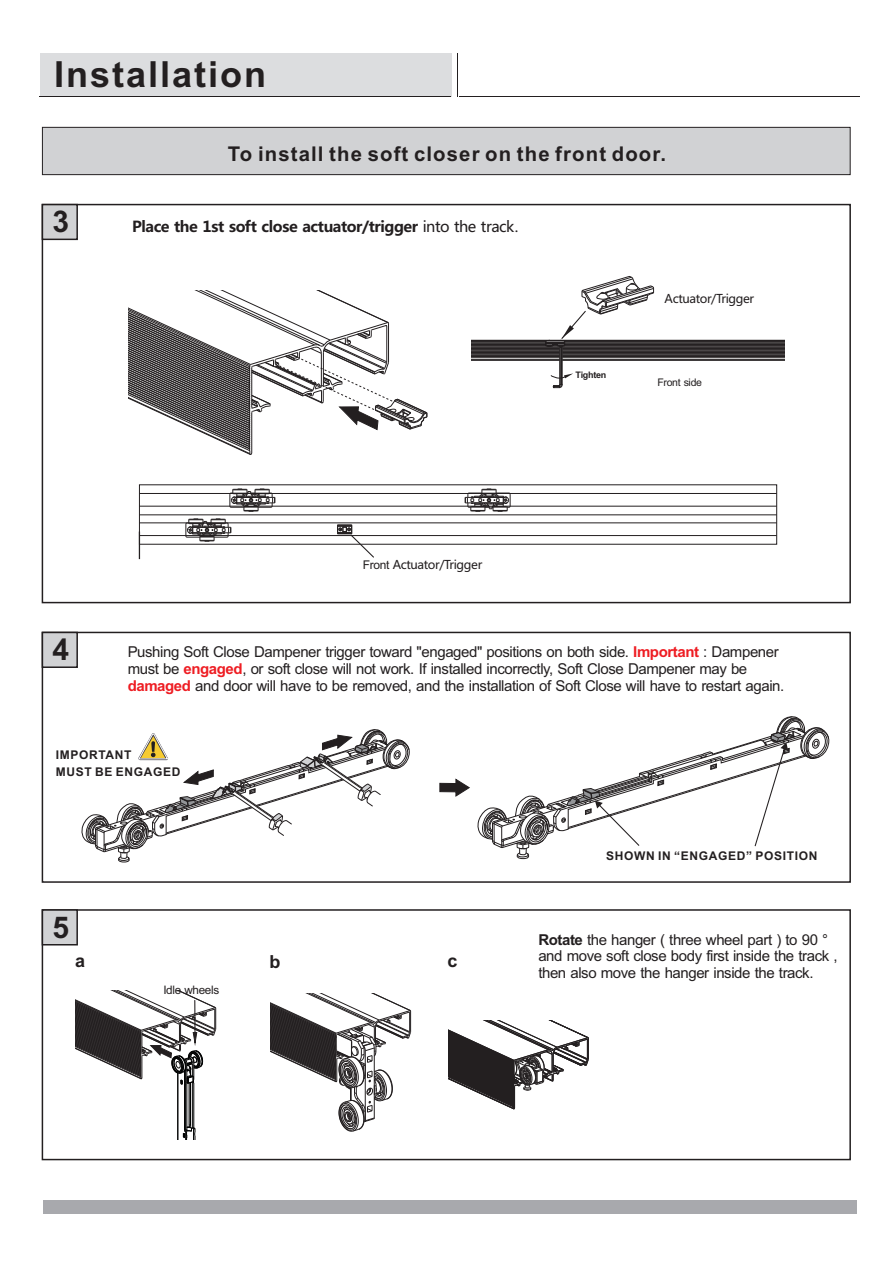
<style>
.page{position:relative;width:893px;height:1263px;background:#fff}
.page>*{position:absolute;margin:0;border:0;box-sizing:border-box;transform-origin:0 0}
.t1{font:700 36px "Arial";letter-spacing:.055em;color:#231f20}
.t2{font:700 30px "Arial";color:#231f20}
.t3{font:700 20.4px "Arial";letter-spacing:.055em;color:#231f20}
.t4{font:700 18px "Arial";color:#231f20}
.t5{font:15px/16.8px "Arial";letter-spacing:-.03em;color:#231f20}
.t6{font:700 15px "Microsoft Ya Hei";letter-spacing:-.03em;color:#231f20}
.t7{font:700 12px/16.4px "Arial";letter-spacing:.055em;color:#231f20}
.t8{font:12px "Microsoft Ya Hei";letter-spacing:-.03em;color:#231f20}
.t9{font:11.7px "Arial";letter-spacing:-.03em;color:#231f20}
.t10{font:10.5px "Arial";letter-spacing:-.03em;color:#231f20}
.t11{font:700 9px "Arial";letter-spacing:-.03em;color:#231f20}
.s1{font-weight:400}
.s2{font-family:"Arial"}
.s3{font-weight:700;color:#ee1d23}
.s4{font-weight:700}
</style>
<div class="page">
<div style="left:42px;top:204px;width:809px;height:399px;border:2px solid #231f20"></div>
<div style="left:42px;top:126px;width:809px;height:49px;background:#d1d2d4"></div>
<svg style="left:41px;top:203px;width:38px;height:38px"></svg>
<div style="left:40px;top:53px;width:411px;height:43px;background:#dcdddf"></div>
<hr style="left:458px;top:53px;width:1px;height:43px;background:#231f20">
<hr style="left:40px;top:96px;width:411px;height:1px;background:#231f20">
<hr style="left:459px;top:96px;width:401px;height:1px;background:#231f20">
<div style="left:43px;top:1200px;width:813px;height:13px;background:#a8a9ad"></div>
<hr style="left:471px;top:360px;width:313px;height:1px;background:#231f20">
<hr style="left:471px;top:359px;width:313px;height:1px;background:#231f20">
<hr style="left:471px;top:357px;width:313px;height:1px;background:#231f20">
<hr style="left:471px;top:356px;width:313px;height:1px;background:#231f20">
<hr style="left:471px;top:355px;width:313px;height:1px;background:#231f20">
<hr style="left:471px;top:354px;width:313px;height:1px;background:#231f20">
<hr style="left:471px;top:353px;width:313px;height:1px;background:#231f20">
<hr style="left:471px;top:352px;width:313px;height:1px;background:#231f20">
<hr style="left:471px;top:350px;width:313px;height:1px;background:#231f20">
<hr style="left:471px;top:349px;width:313px;height:1px;background:#231f20">
<hr style="left:471px;top:351px;width:313px;height:1px;background:#231f20">
<hr style="left:471px;top:348px;width:313px;height:1px;background:#231f20">
<hr style="left:471px;top:347px;width:313px;height:1px;background:#231f20">
<hr style="left:471px;top:346px;width:313px;height:1px;background:#231f20">
<hr style="left:471px;top:345px;width:313px;height:1px;background:#231f20">
<hr style="left:471px;top:344px;width:313px;height:1px;background:#231f20">
<hr style="left:471px;top:343px;width:313px;height:1px;background:#231f20">
<hr style="left:471px;top:342px;width:313px;height:1px;background:#231f20">
<hr style="left:471px;top:341px;width:313px;height:1px;background:#231f20">
<hr style="left:471px;top:340px;width:313px;height:1px;background:#231f20">
<svg style="left:545px;top:276px;width:109px;height:113px"></svg>
<svg style="left:129px;top:290px;width:299px;height:165px"></svg>
<div style="left:139px;top:484px;width:638px;height:61px;border:1px solid #231f20"></div>
<hr style="left:139px;top:514px;width:638px;height:1px;background:#231f20">
<hr style="left:139px;top:506px;width:638px;height:1px;background:#231f20">
<hr style="left:139px;top:493px;width:638px;height:1px;background:#231f20">
<hr style="left:139px;top:535px;width:638px;height:1px;background:#231f20">
<hr style="left:139px;top:522px;width:638px;height:1px;background:#231f20">
<svg style="left:337px;top:525px;width:38px;height:33px"></svg>
<svg style="left:139px;top:531px;width:1px;height:28px"></svg>
<div style="left:42px;top:632px;width:809px;height:251px;border:2px solid #231f20"></div>
<svg style="left:41px;top:631px;width:38px;height:38px"></svg>
<svg style="left:230px;top:489px;width:46px;height:23px"></svg>
<svg style="left:465px;top:489px;width:46px;height:23px"></svg>
<svg style="left:186px;top:519px;width:46px;height:23px"></svg>
<svg style="left:81px;top:729px;width:329px;height:133px"></svg>
<svg style="left:482px;top:716px;width:347px;height:141px"></svg>
<svg style="left:439px;top:778px;width:31px;height:19px"></svg>
<div style="left:42px;top:909px;width:809px;height:251px;border:2px solid #231f20"></div>
<svg style="left:41px;top:909px;width:38px;height:37px"></svg>
<svg style="left:270px;top:993px;width:141px;height:139px"></svg>
<hr style="left:177px;top:1073px;width:1px;height:66px;background:#010202">
<hr style="left:192px;top:1082px;width:1px;height:46px;background:#010202">
<hr style="left:193px;top:1083px;width:1px;height:44px;background:#010202">
<hr style="left:185px;top:1085px;width:1px;height:45px;background:#010202">
<hr style="left:186px;top:1065px;width:1px;height:64px;background:#010202">
<hr style="left:190px;top:1082px;width:1px;height:44px;background:#010202">
<hr style="left:189px;top:1083px;width:1px;height:42px;background:#010202">
<hr style="left:184px;top:1071px;width:1px;height:59px;background:#010202">
<hr style="left:178px;top:1073px;width:1px;height:66px;background:#010202">
<svg style="left:182px;top:1124px;width:14px;height:15px"></svg>
<svg style="left:448px;top:1020px;width:141px;height:89px"></svg>
<svg style="left:75px;top:990px;width:141px;height:96px"></svg>
<h1 class="t1" style="left:54px;top:61px;width:214px">Installation</h1>
<h2 class="t2" style="left:52px;top:210px;width:18px">3</h2>
<h3 class="t3" style="left:228px;top:147px;width:440px">To install the soft closer on the front door.</h3>
<p class="t6" style="left:132px;top:219px;width:388px">Place the 1st soft close actuator/trigger <span class="s1">into the track.</span></p>
<p class="t11" style="left:576px;top:371px;width:32px">Tighten</p>
<p class="t8" style="left:665px;top:293px;width:91px">Actuator/Trigger</p>
<p class="t10" style="left:657px;top:378px;width:46px">Front side</p>
<p class="t8" style="left:363px;top:560px;width:121px"><span class="s2">Front</span> Actuator/Trigger</p>
<h2 class="t2" style="left:52px;top:638px;width:18px">4</h2>
<p class="t5" style="left:128px;top:645px;width:658px">Pushing Soft Close Dampener trigger toward "engaged" positions on both side. <span class="s3">Important</span> : Dampener must be <span class="s3">engaged</span>, or soft close will not work. If installed incorrectly, Soft Close Dampener may be <span class="s3">damaged</span> and door will have to be removed, and the installation of Soft Close will have to restart again.</p>
<p class="t7" style="left:56px;top:748px;width:126px">IMPORTANT<br>MUST BE ENGAGED</p>
<h2 class="t2" style="left:52px;top:916px;width:18px">5</h2>
<p class="t4" style="left:75px;top:954px;width:12px">a</p>
<p class="t4" style="left:270px;top:955px;width:12px">b</p>
<p class="t4" style="left:448px;top:954px;width:12px">c</p>
<p class="t9" style="left:163px;top:986px;width:57px">Idle wheels</p>
<p class="t7" style="left:606px;top:849px;width:213px">SHOWN IN “ENGAGED” POSITION</p>
<p class="t5" style="left:538px;top:932px;width:301px"><span class="s4">Rotate</span> the hanger ( three wheel part ) to 90 ° and move soft close body first inside the track , then also move the hanger inside the track.</p>
</div>
